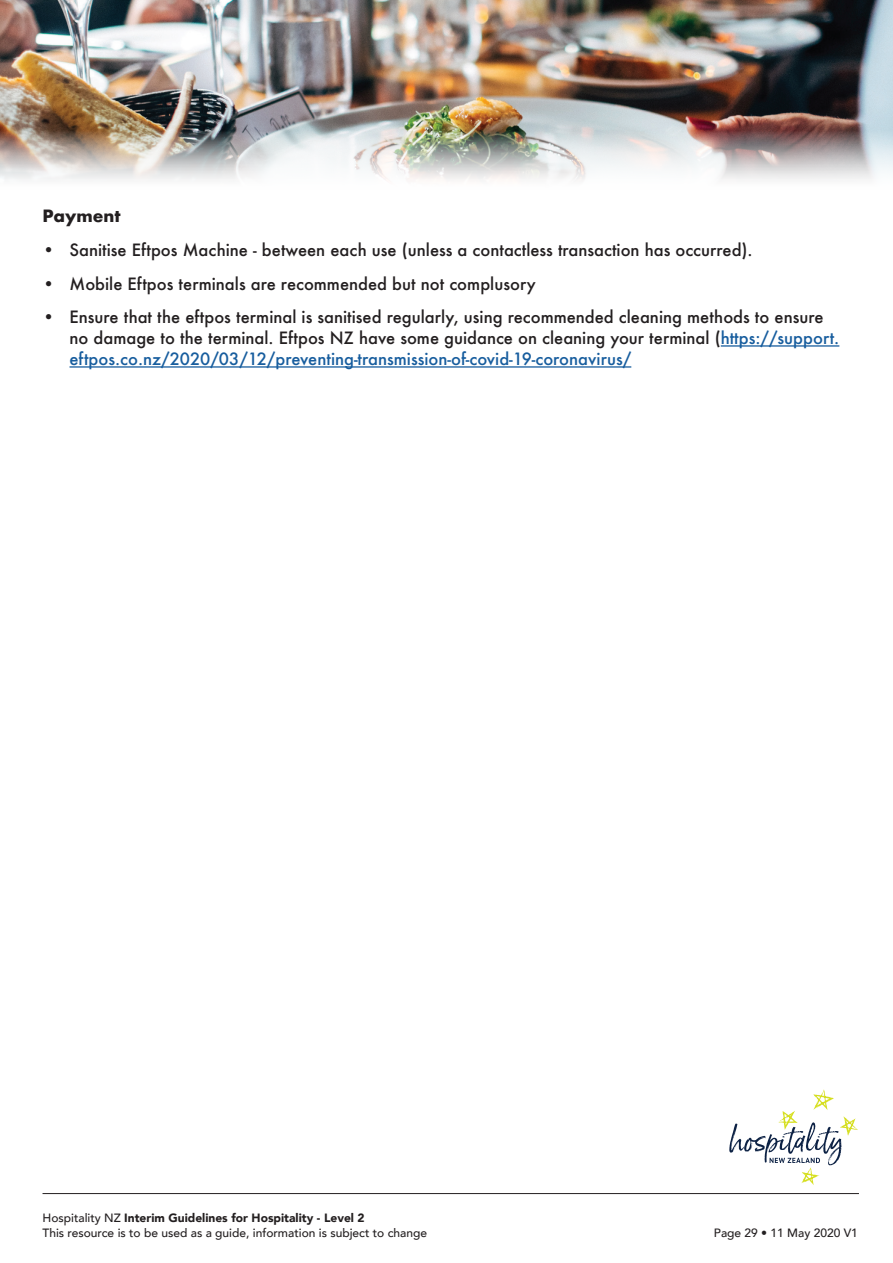
<style>
.page{position:relative;width:893px;height:1263px;background:#fff}
.page>*{position:absolute;margin:0;border:0;box-sizing:border-box;transform-origin:0 0}
.t1{font:500 16.5px/21px "Futura";color:#231f20}
.t2{font:700 16.5px "Futura";color:#231f20}
.t3{font:500 12px/14.4px "Avenir";color:#231f20}
.s1{color:#175d9e}
.s2{font-weight:900}
</style>
<div class="page">
<svg style="left:729px;top:1089px;width:129px;height:96px"></svg>
<hr style="left:43px;top:1193px;width:816px;height:1px;background:#231f20">
<img style="left:0;top:0;width:893px;height:180px">
<hr style="left:721px;top:345px;width:118px;height:2px;background:#175d9e">
<hr style="left:70px;top:366px;width:561px;height:2px;background:#175d9e">
<p class="t2" style="left:43px;top:204px;width:80px">Payment</p>
<p class="t1" style="left:43px;top:239px;width:712px">• Sanitise Eftpos Machine - between each use (unless a contactless transaction has occurred).</p>
<p class="t1" style="left:43px;top:273px;width:495px">• Mobile Eftpos terminals are recommended but not complusory</p>
<p class="t1" style="left:70px;top:306px;width:771px;text-indent:-27px">• Ensure that the eftpos terminal is sanitised regularly, using recommended cleaning methods to ensure no damage to the terminal. Eftpos NZ have some guidance on cleaning your terminal (<span class="s1">https://support. eftpos.co.nz/2020/03/12/preventing-transmission-of-covid-19-coronavirus/</span></p>
<p class="t3" style="left:43px;top:1210px;width:386px">Hospitality NZ <span class="s2">Interim Guidelines for Hospitality - Level 2<br></span>This resource is to be used as a guide, information is subject to change</p>
<p class="t3" style="left:714px;top:1225px;width:146px">Page 29 • 11 May 2020 V1</p>
</div>
